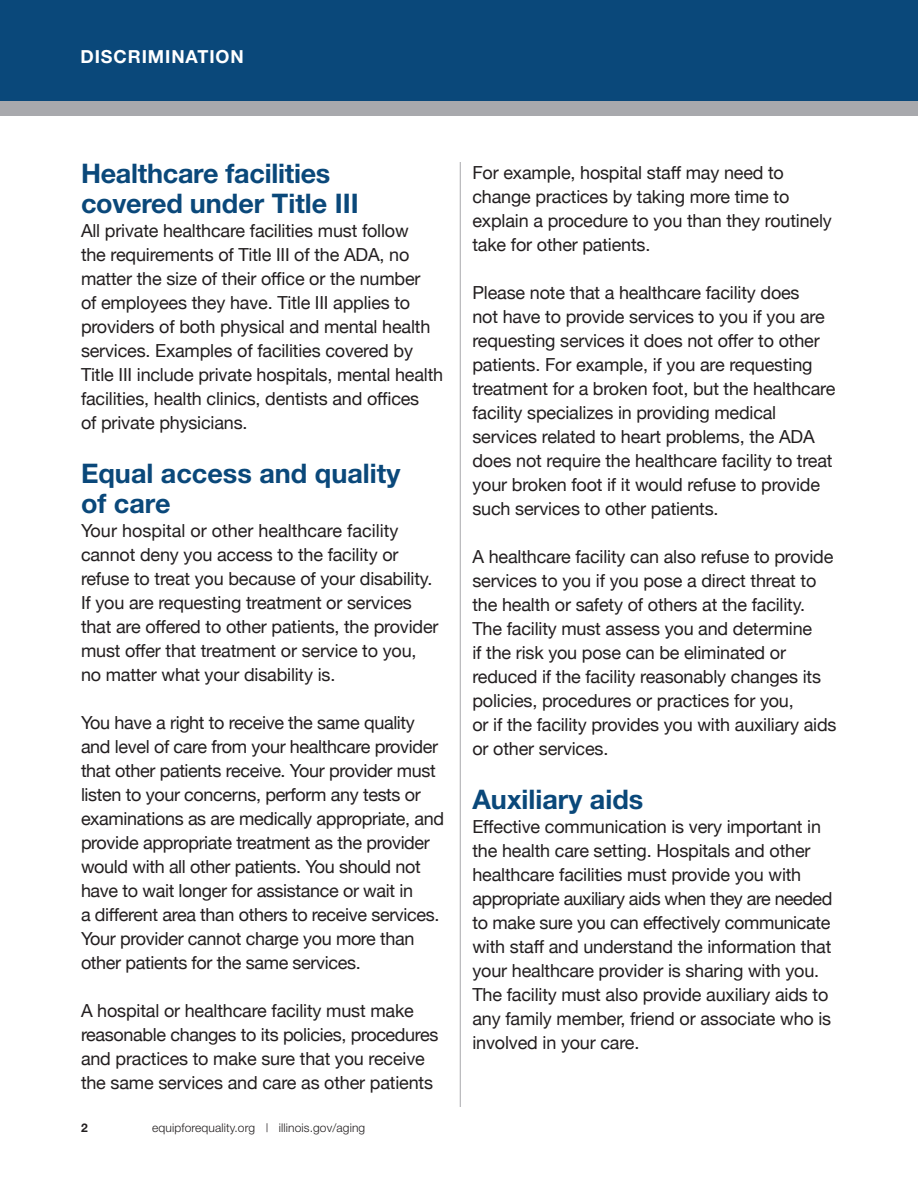
<style>
.page{position:relative;width:918px;height:1188px;background:#fff}
.page>*{position:absolute;margin:0;border:0;box-sizing:border-box;transform-origin:0 0}
.t1{font:700 27px/30px "Helvetica Neue";color:#0a487a}
.t2{font:18px/24px "Helvetica Neue";letter-spacing:-.01em;color:#231f20}
.t3{font:700 18px "Helvetica Neue";letter-spacing:.05em;color:#fff}
.t4{font:300 12px "Helvetica Neue";letter-spacing:.01em;color:#231f20}
.t5{font:700 12px "Helvetica Neue";color:#231f20}
</style>
<div class="page">
<div style="left:0;top:0;width:918px;height:101px;background:#0a487a"></div>
<div style="left:0;top:101px;width:918px;height:14px;background:#a8a9ad"></div>
<hr style="left:460px;top:162px;width:1px;height:945px;background:#a8a9ad">
<p class="t3" style="left:81px;top:45px;width:165px">DISCRIMINATION</p>
<h1 class="t1" style="left:81px;top:158px;width:279px">Healthcare facilities covered under Title III</h1>
<p class="t2" style="left:81px;top:220px;width:364px">All private healthcare facilities must follow<br>the requirements of Title III of the ADA, no matter the size of their office or the number<br>of employees they have. Title III applies to providers of both physical and mental health services. Examples of facilities covered by Title III include private hospitals, mental health facilities, health clinics, dentists and offices<br>of private physicians.</p>
<h1 class="t1" style="left:81px;top:458px;width:321px">Equal access and quality of care</h1>
<p class="t2" style="left:81px;top:520px;width:359px">Your hospital or other healthcare facility cannot deny you access to the facility or refuse to treat you because of your disability.<br>If you are requesting treatment or services that are offered to other patients, the provider must offer that treatment or service to you, no matter what your disability is.</p>
<p class="t2" style="left:81px;top:712px;width:365px">You have a right to receive the same quality and level of care from your healthcare provider that other patients receive. Your provider must listen to your concerns, perform any tests or examinations as are medically appropriate, and provide appropriate treatment as the provider would with all other patients. You should not have to wait longer for assistance or wait in<br>a different area than others to receive services.<br>Your provider cannot charge you more than other patients for the same services.</p>
<p class="t2" style="left:81px;top:1000px;width:359px">A hospital or healthcare facility must make reasonable changes to its policies, procedures and practices to make sure that you receive the same services and care as other patients</p>
<p class="t5" style="left:81px;top:1121px;width:8px">2</p>
<p class="t4" style="left:152px;top:1120px;width:215px">equipforequality.org | illinois.gov/aging</p>
<p class="t2" style="left:472px;top:162px;width:361px">For example, hospital staff may need to change practices by taking more time to explain a procedure to you than they routinely take for other patients.</p>
<p class="t2" style="left:472px;top:282px;width:364px">Please note that a healthcare facility does<br>not have to provide services to you if you are requesting services it does not offer to other patients. For example, if you are requesting treatment for a broken foot, but the healthcare facility specializes in providing medical services related to heart problems, the ADA does not require the healthcare facility to treat your broken foot if it would refuse to provide such services to other patients.</p>
<p class="t2" style="left:472px;top:546px;width:365px">A healthcare facility can also refuse to provide services to you if you pose a direct threat to the health or safety of others at the facility.<br>The facility must assess you and determine<br>if the risk you pose can be eliminated or reduced if the facility reasonably changes its policies, procedures or practices for you,<br>or if the facility provides you with auxiliary aids or other services.</p>
<h1 class="t1" style="left:472px;top:784px;width:172px">Auxiliary aids</h1>
<p class="t2" style="left:472px;top:816px;width:361px">Effective communication is very important in the health care setting. Hospitals and other healthcare facilities must provide you with appropriate auxiliary aids when they are needed to make sure you can effectively communicate with staff and understand the information that your healthcare provider is sharing with you.<br>The facility must also provide auxiliary aids to any family member, friend or associate who is involved in your care.</p>
</div>
